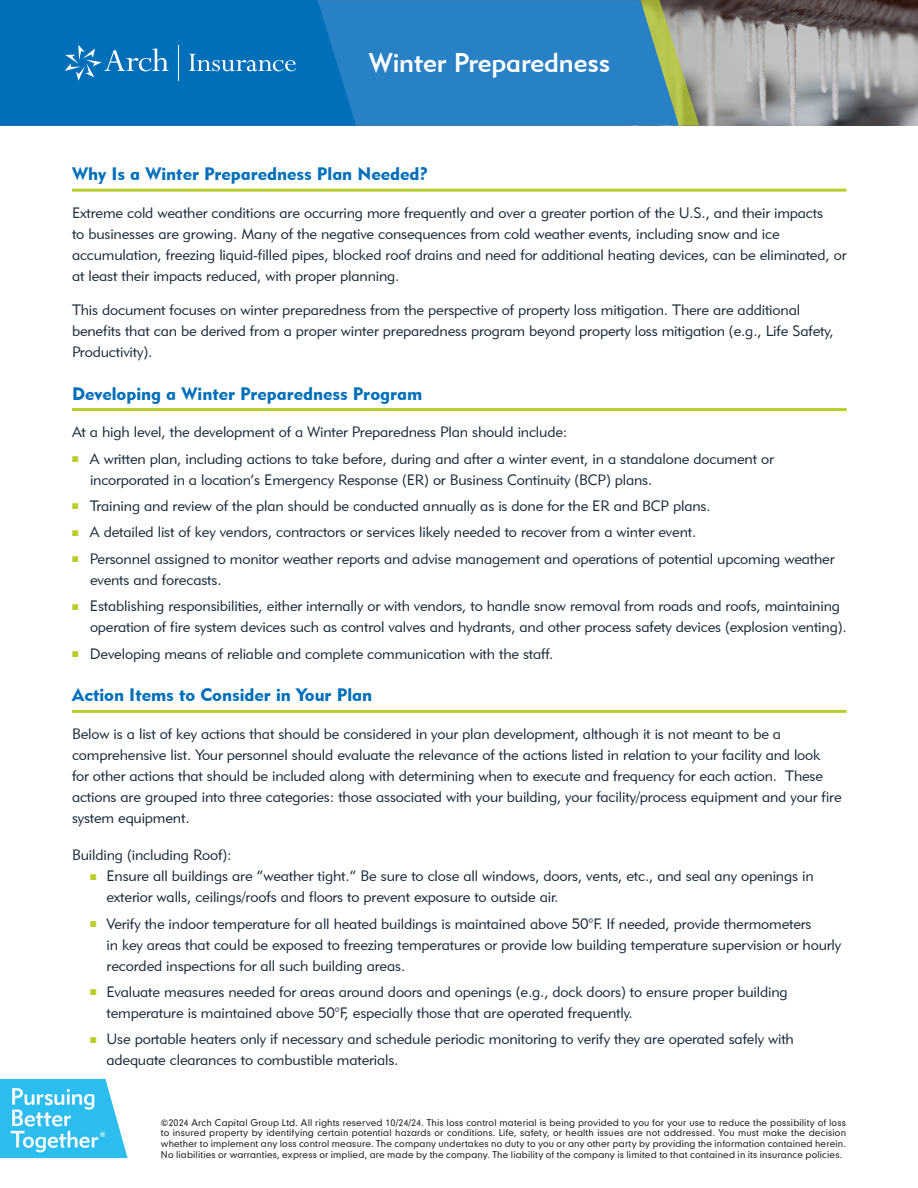
<style>
.page{position:relative;width:918px;height:1188px;background:#fff}
.page>*{position:absolute;margin:0;border:0;box-sizing:border-box;transform-origin:0 0}
.t1{font:27px "Geometric 415 BT Medium A";letter-spacing:-.005em;color:#fff}
.t2{font:18px "Geometric 415 BT Black A";color:#006fba}
.t3{font:15px/21px "Geometric 415 BT Lite A";letter-spacing:-.01em;color:#172938}
.t4{font:9px/10.8px "Geometric 706 BT Medium B";letter-spacing:.015em;color:#231f20;text-align:justify}
.s1{color:#bace2b}
</style>
<div class="page">
<hr style="left:72px;top:189px;width:775px;height:3px;background:#bace2b">
<hr style="left:72px;top:710px;width:775px;height:3px;background:#bace2b">
<hr style="left:72px;top:408px;width:775px;height:3px;background:#bace2b">
<img style="left:0;top:1079px;width:128px;height:79px">
<img style="left:699px;top:0;width:219px;height:125px">
<div style="left:356px;top:0;width:285px;height:125px;background:#2881c4"></div>
<svg style="left:641px;top:0;width:58px;height:125px;background:#7d9d89"></svg>
<div style="left:0;top:0;width:356px;height:125px;background:#006fba"></div>
<svg style="left:189px;top:54px;width:107px;height:17px;background:#398fc9"></svg>
<hr style="left:179px;top:45px;width:1px;height:35px;background:#fff">
<svg style="left:65px;top:45px;width:104px;height:36px;background:#2382c3"></svg>
<p class="t1" style="left:369px;top:46px;width:243px">Winter Preparedness</p>
<p class="t2" style="left:72px;top:163px;width:358px">Why Is a Winter Preparedness Plan Needed?</p>
<p class="t3" style="left:72px;top:202px;width:776px">Extreme cold weather conditions are occurring more frequently and over a greater portion of the U.S., and their impacts<br>to businesses are growing. Many of the negative consequences from cold weather events, including snow and ice accumulation, freezing liquid-filled pipes, blocked roof drains and need for additional heating devices, can be eliminated, or at least their impacts reduced, with proper planning.</p>
<p class="t3" style="left:72px;top:299px;width:763px">This document focuses on winter preparedness from the perspective of property loss mitigation. There are additional benefits that can be derived from a proper winter preparedness program beyond property loss mitigation (e.g., Life Safety,<br>Productivity).</p>
<p class="t2" style="left:72px;top:382px;width:352px">Developing a Winter Preparedness Program</p>
<p class="t3" style="left:72px;top:421px;width:497px">At a high level, the development of a Winter Preparedness Plan should include:</p>
<p class="t3" style="left:90px;top:448px;width:685px;text-indent:-18px"><span class="s1">■</span> A written plan, including actions to take before, during and after a winter event, in a standalone document or incorporated in a location’s Emergency Response (ER) or Business Continuity (BCP) plans.</p>
<p class="t3" style="left:72px;top:495px;width:640px"><span class="s1">■</span> Training and review of the plan should be conducted annually as is done for the ER and BCP plans.</p>
<p class="t3" style="left:72px;top:521px;width:626px"><span class="s1">■</span> A detailed list of key vendors, contractors or services likely needed to recover from a winter event.</p>
<p class="t3" style="left:90px;top:548px;width:746px;text-indent:-18px"><span class="s1">■</span> Personnel assigned to monitor weather reports and advise management and operations of potential upcoming weather events and forecasts.</p>
<p class="t3" style="left:90px;top:595px;width:758px;text-indent:-18px"><span class="s1">■</span> Establishing responsibilities, either internally or with vendors, to handle snow removal from roads and roofs, maintaining operation of fire system devices such as control valves and hydrants, and other process safety devices (explosion venting).</p>
<p class="t3" style="left:72px;top:643px;width:483px"><span class="s1">■</span> Developing means of reliable and complete communication with the staff.</p>
<p class="t2" style="left:72px;top:684px;width:302px">Action Items to Consider in Your Plan</p>
<p class="t3" style="left:72px;top:723px;width:771px">Below is a list of key actions that should be considered in your plan development, although it is not meant to be a comprehensive list. Your personnel should evaluate the relevance of the actions listed in relation to your facility and look<br>for other actions that should be included along with determining when to execute and frequency for each action. These actions are grouped into three categories: those associated with your building, your facility/process equipment and your fire system equipment.</p>
<p class="t3" style="left:72px;top:844px;width:161px">Building (including Roof):</p>
<p class="t3" style="left:106px;top:865px;width:709px;text-indent:-16px"><span class="s1">■</span> Ensure all buildings are “weather tight.” Be sure to close all windows, doors, vents, etc., and seal any openings in exterior walls, ceilings/roofs and floors to prevent exposure to outside air.</p>
<p class="t3" style="left:106px;top:913px;width:736px;text-indent:-16px"><span class="s1">■</span> Verify the indoor temperature for all heated buildings is maintained above 50°F. If needed, provide thermometers<br>in key areas that could be exposed to freezing temperatures or provide low building temperature supervision or hourly recorded inspections for all such building areas.</p>
<p class="t3" style="left:106px;top:981px;width:683px;text-indent:-16px"><span class="s1">■</span> Evaluate measures needed for areas around doors and openings (e.g., dock doors) to ensure proper building temperature is maintained above 50°F, especially those that are operated frequently.</p>
<p class="t3" style="left:106px;top:1028px;width:689px;text-indent:-16px"><span class="s1">■</span> Use portable heaters only if necessary and schedule periodic monitoring to verify they are operated safely with adequate clearances to combustible materials.</p>
<p class="t4" style="left:161px;top:1117px;width:687px">©2024 Arch Capital Group Ltd. All rights reserved 10/24/24. This loss control material is being provided to you for your use to reduce the possibility of loss to insured property by identifying certain potential hazards or conditions. Life, safety, or health issues are not addressed. You must make the decision whether to implement any loss control measure. The company undertakes no duty to you or any other party by providing the information contained herein.<br>No liabilities or warranties, express or implied, are made by the company. The liability of the company is limited to that contained in its insurance policies.</p>
</div>
